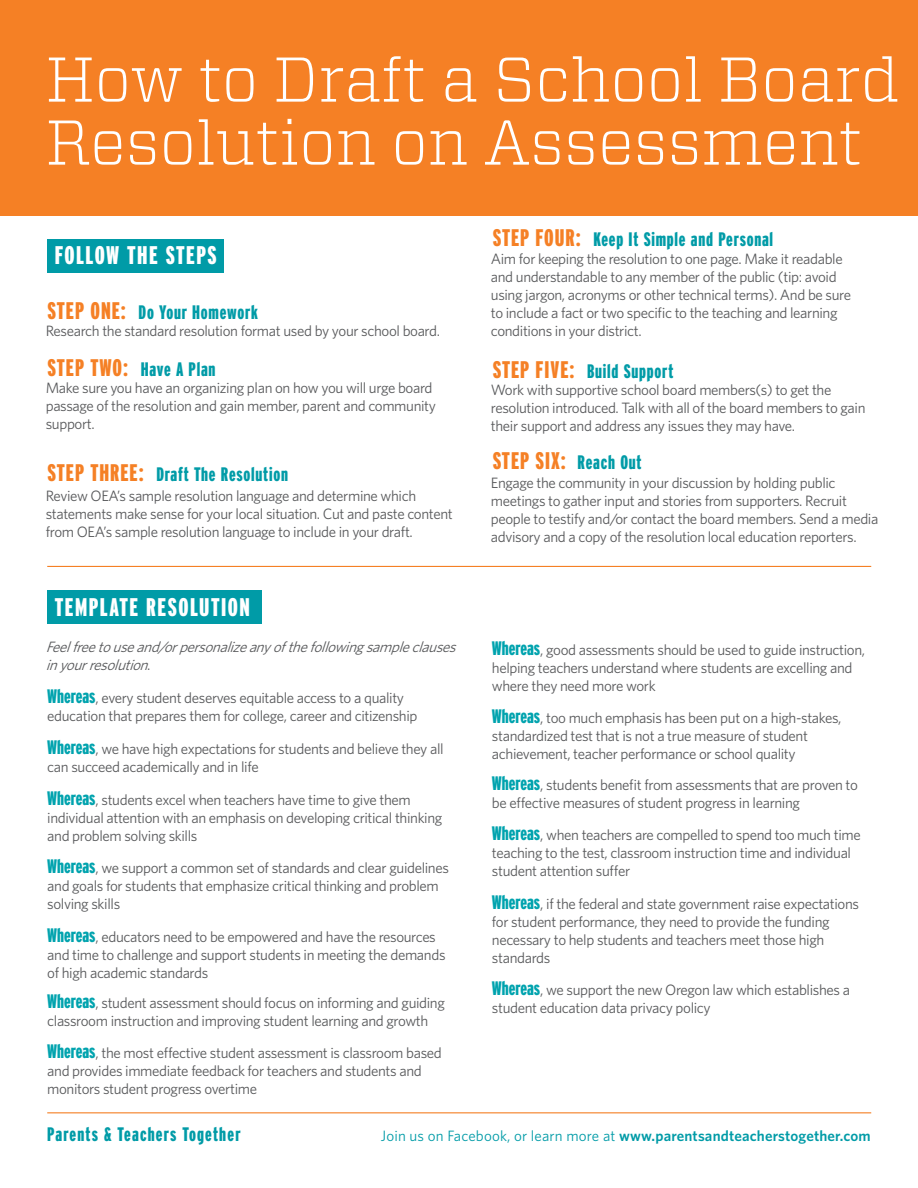
<style>
.page{position:relative;width:918px;height:1188px;background:#fff}
.page>*{position:absolute;margin:0;border:0;box-sizing:border-box;transform-origin:0 0}
.t1{font:300 63px/63px "Vitesse";color:#fff}
.t2{font:900 extra-condensed 25.5px "Interstate";letter-spacing:.06em;color:#fff}
.t3{font:900 extra-condensed 24px "Interstate";letter-spacing:.04em;color:#f58025}
.t4{font:900 extra-condensed 19.5px "Interstate";letter-spacing:.04em;color:#009ba7}
.t5{font:900 extra-condensed 19.5px "Interstate";letter-spacing:.06em;color:#009ba7}
.t6{font:15px/18px "Whitney";letter-spacing:-.025em;color:#58595b}
.t7{font:italic 15px/18px "Whitney";color:#58595b}
.t8{font:600 15px "Whitney";letter-spacing:.01em;color:#009ba7}
.s1{font-size:24px;color:#f58025}
.s2{font-style:normal}
.s3{font-family:"Interstate";font-weight:900;font-stretch:extra-condensed;font-size:19.5px;color:#00a3ae}
.s4{font-size:19.5px;color:#009ba7}
.s5{font-weight:400}
</style>
<div class="page">
<div style="left:0;top:0;width:918px;height:216px;background:#f58025"></div>
<hr style="left:47px;top:1112px;width:824px;height:1px;background:#f58025">
<hr style="left:47px;top:566px;width:824px;height:1px;background:#f58025">
<div style="left:47px;top:239px;width:177px;height:34px;background:#009ba7"></div>
<div style="left:47px;top:590px;width:214px;height:34px;background:#009ba7"></div>
<h1 class="t1" style="left:46px;top:46px;width:855px">How to Draft a School Board<br>Resolution on Assessment</h1>
<h2 class="t2" style="left:55px;top:241px;width:163px">FOLLOW THE STEPS</h2>
<h3 class="t4" style="left:48px;top:301px;width:212px"><span class="s1">STEP ONE:</span> Do Your Homework</h3>
<p class="t6" style="left:46px;top:322px;width:396px">Research the standard resolution format used by your school board.</p>
<h3 class="t4" style="left:48px;top:358px;width:169px"><span class="s1">STEP TWO:</span> Have A Plan</h3>
<p class="t6" style="left:46px;top:379px;width:392px">Make sure you have an organizing plan on how you will urge board passage of the resolution and gain member, parent and community support.</p>
<h3 class="t4" style="left:48px;top:463px;width:242px"><span class="s1">STEP THREE:</span> Draft The Resolution</h3>
<p class="t6" style="left:46px;top:487px;width:409px">Review OEA’s sample resolution language and determine which statements make sense for your local situation. Cut and paste content from OEA’s sample resolution language to include in your draft.</p>
<h2 class="t2" style="left:55px;top:593px;width:197px">TEMPLATE RESOLUTION</h2>
<p class="t7" style="left:46px;top:638px;width:417px">Feelfreetouseand/orpersonalizeanyofthefollowingsampleclauses inyourresolution<span class="s2">.</span></p>
<p class="t6" style="left:47px;top:689px;width:372px"><span class="s3">Whereas</span>, every student deserves equitable access to a quality education that prepares them for college, career and citizenship</p>
<p class="t6" style="left:47px;top:740px;width:398px"><span class="s3">Whereas</span>, we have high expectations for students and believe they all can succeed academically and in life</p>
<p class="t6" style="left:47px;top:790px;width:397px"><span class="s3">Whereas</span>, students excel when teachers have time to give them individual attention with an emphasis on developing critical thinking and problem solving skills</p>
<p class="t6" style="left:47px;top:859px;width:403px"><span class="s3">Whereas</span>, we support a common set of standards and clear guidelines and goals for students that emphasize critical thinking and problem solving skills</p>
<p class="t6" style="left:47px;top:927px;width:400px"><span class="s3">Whereas</span>, educators need to be empowered and have the resources and time to challenge and support students in meeting the demands of high academic standards</p>
<p class="t6" style="left:47px;top:994px;width:399px"><span class="s3">Whereas</span>, student assessment should focus on informing and guiding classroom instruction and improving student learning and growth</p>
<p class="t6" style="left:47px;top:1043px;width:396px"><span class="s3">Whereas</span>, the most effective student assessment is classroom based and provides immediate feedback for teachers and students and monitors student progress overtime</p>
<h3 class="t4" style="left:493px;top:228px;width:282px"><span class="s1">STEP FOUR:</span> Keep It Simple and Personal</h3>
<p class="t6" style="left:491px;top:249px;width:362px">Aim for keeping the resolution to one page. Make it readable and understandable to any member of the public (tip: avoid using jargon, acronyms or other technical terms). And be sure to include a fact or two specific to the teaching and learning conditions in your district.</p>
<h3 class="t4" style="left:493px;top:360px;width:182px"><span class="s1">STEP FIVE:</span> Build Support</h3>
<p class="t6" style="left:491px;top:381px;width:376px">Work with supportive school board members(s) to get the resolution introduced. Talk with all of the board members to gain their support and address any issues they may have.</p>
<h3 class="t3" style="left:493px;top:447px;width:150px">STEP SIX: <span class="s4">Reach Out</span></h3>
<p class="t6" style="left:491px;top:474px;width:389px">Engage the community in your discussion by holding public meetings to gather input and stories from supporters. Recruit people to testify and/or contact the board members. Send a media advisory and a copy of the resolution local education reporters.</p>
<p class="t6" style="left:492px;top:641px;width:375px"><span class="s3">Whereas</span>, good assessments should be used to guide instruction, helping teachers understand where students are excelling and where they need more work</p>
<p class="t6" style="left:492px;top:708px;width:351px"><span class="s3">Whereas</span>, too much emphasis has been put on a high-stakes, standardized test that is not a true measure of student achievement, teacher performance or school quality</p>
<p class="t6" style="left:492px;top:775px;width:368px"><span class="s3">Whereas</span>, students benefit from assessments that are proven to be effective measures of student progress in learning</p>
<p class="t6" style="left:492px;top:826px;width:370px"><span class="s3">Whereas</span>, when teachers are compelled to spend too much time teaching to the test, classroom instruction time and individual student attention suffer</p>
<p class="t6" style="left:492px;top:894px;width:369px"><span class="s3">Whereas</span>, if the federal and state government raise expectations for student performance, they need to provide the funding necessary to help students and teachers meet those high standards</p>
<p class="t6" style="left:492px;top:980px;width:360px"><span class="s3">Whereas</span>, we support the new Oregon law which establishes a student education data privacy policy</p>
<h3 class="t5" style="left:47px;top:1123px;width:195px">Parents &amp; Teachers Together</h3>
<p class="t8" style="left:381px;top:1126px;width:491px"><span class="s5">Join us on Facebook, or learn more at</span> www.parentsandteacherstogether.com</p>
</div>
